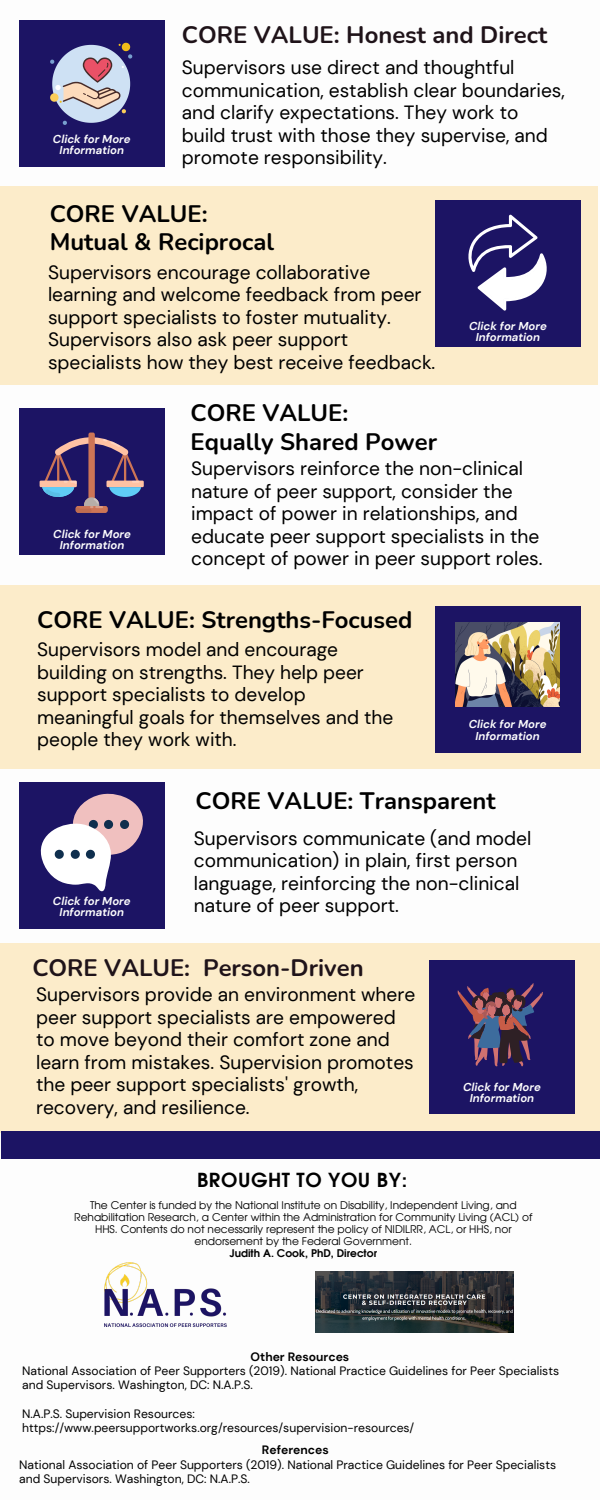
<style>
.page{position:relative;width:600px;height:1500px;background:#fff}
.page>*{position:absolute;margin:0;border:0;box-sizing:border-box;transform-origin:0 0}
.t1{font:700 23.8px/28.5px "Nunito";color:#000}
.t2{font:700 23.8px "Nunito";color:#1f1319}
.t3{font:700 19.4px "Evolventa";letter-spacing:.03em;color:#000}
.t4{font:19.1px/22.5px "DM Sans";color:#000}
.t5{font:12.1px/14.2px "DM Sans";color:#000}
.t6{font:700 12.1px "DM Sans";color:#000}
.t7{font:italic 700 11.4px/11.2px "DM Sans";color:#fdfdfd;text-align:center}
.t8{font:10.6px/12px "Evolventa";color:#000;text-align:center}
.t9{font:700 10.6px "Evolventa";color:#000}
</style>
<div class="page">
<div style="left:0;top:943px;width:600px;height:190px;background:#fcecca"></div>
<div style="left:0;top:585px;width:600px;height:184px;background:#fcecca"></div>
<div style="left:0;top:186px;width:598px;height:199px;background:#fcecca"></div>
<div style="left:435px;top:201px;width:146px;height:146px;background:#1c1464"></div>
<svg style="left:468px;top:215px;width:79px;height:96px"></svg>
<div style="left:19px;top:409px;width:146px;height:146px;background:#1c1464"></div>
<svg style="left:40px;top:433px;width:104px;height:80px"></svg>
<div style="left:435px;top:606px;width:146px;height:147px;background:#1c1464"></div>
<img style="left:456px;top:623px;width:103px;height:84px">
<div style="left:19px;top:783px;width:146px;height:146px;background:#1c1464"></div>
<svg style="left:40px;top:793px;width:103px;height:99px"></svg>
<div style="left:429px;top:960px;width:146px;height:154px;background:#1c1464"></div>
<svg style="left:457px;top:983px;width:86px;height:83px"></svg>
<img style="left:315px;top:1272px;width:198px;height:61px">
<div style="left:1px;top:1131px;width:599px;height:28px;background:#1c1464"></div>
<img style="left:104px;top:1262px;width:123px;height:66px">
<div style="left:19px;top:21px;width:146px;height:146px;background:#1c1464"></div>
<svg style="left:50px;top:43px;width:82px;height:82px"></svg>
<p class="t7" style="left:53px;top:133px;width:79px">Click for More<br>Information</p>
<p class="t2" style="left:182px;top:19px;width:367px">CORE VALUE: Honest and Direct</p>
<p class="t4" style="left:182px;top:56px;width:385px">Supervisors use direct and thoughtful communication, establish clear boundaries, and clarify expectations. They work to build trust with those they supervise, and promote responsibility.</p>
<p class="t1" style="left:50px;top:199px;width:226px">CORE VALUE:<br>Mutual &amp; Reciprocal</p>
<p class="t4" style="left:48px;top:261px;width:389px">Supervisors encourage collaborative learning and welcome feedback from peer support specialists to foster mutuality.<br>Supervisors also ask peer support specialists how they best receive feedback.</p>
<p class="t7" style="left:469px;top:320px;width:79px">Click for More<br>Information</p>
<p class="t7" style="left:53px;top:528px;width:79px">Click for More<br>Information</p>
<p class="t1" style="left:190px;top:399px;width:248px">CORE VALUE:<br>Equally Shared Power</p>
<p class="t4" style="left:191px;top:458px;width:353px">Supervisors reinforce the non-clinical nature of peer support, consider the impact of power in relationships, and educate peer support specialists in the concept of power in peer support roles.</p>
<p class="t1" style="left:37px;top:605px;width:377px">CORE VALUE: Strengths-Focused</p>
<p class="t4" style="left:37px;top:638px;width:358px">Supervisors model and encourage building on strengths. They help peer support specialists to develop meaningful goals for themselves and the people they work with.</p>
<p class="t7" style="left:469px;top:719px;width:79px">Click for More<br>Information</p>
<p class="t7" style="left:53px;top:895px;width:79px">Click for More<br>Information</p>
<p class="t1" style="left:196px;top:787px;width:301px">CORE VALUE: Transparent</p>
<p class="t4" style="left:194px;top:827px;width:339px">Supervisors communicate (and model communication) in plain, first person language, reinforcing the non-clinical nature of peer support.</p>
<p class="t2" style="left:32px;top:952px;width:333px">CORE VALUE: Person-Driven</p>
<p class="t4" style="left:36px;top:983px;width:381px">Supervisors provide an environment where peer support specialists are empowered to move beyond their comfort zone and learn from mistakes. Supervision promotes the peer support specialists' growth, recovery, and resilience.</p>
<p class="t7" style="left:463px;top:1081px;width:79px">Click for More<br>Information</p>
<p class="t3" style="left:197px;top:1172px;width:212px">BROUGHT TO YOU BY:</p>
<p class="t8" style="left:74px;top:1200px;width:460px">The Center is funded by the National Institute on Disability, Independent Living, and Rehabilitation Research, a Center within the Administration for Community Living (ACL) of HHS. Contents do not necessarily represent the policy of NIDILRR, ACL, or HHS, nor endorsement by the Federal Government.</p>
<p class="t9" style="left:229px;top:1248px;width:149px">Judith A. Cook, PhD, Director</p>
<p class="t6" style="left:251px;top:1349px;width:100px">Other Resources</p>
<p class="t5" style="left:22px;top:1364px;width:538px">National Association of Peer Supporters (2019). National Practice Guidelines for Peer Specialists and Supervisors. Washington, DC: N.A.P.S.</p>
<p class="t5" style="left:22px;top:1407px;width:394px">N.A.P.S. Supervision Resources: https://www.peersupportworks.org/resources/supervision-resources/</p>
<p class="t6" style="left:262px;top:1442px;width:68px">References</p>
<p class="t5" style="left:19px;top:1457px;width:538px">National Association of Peer Supporters (2019). National Practice Guidelines for Peer Specialists and Supervisors. Washington, DC: N.A.P.S.</p>
</div>
